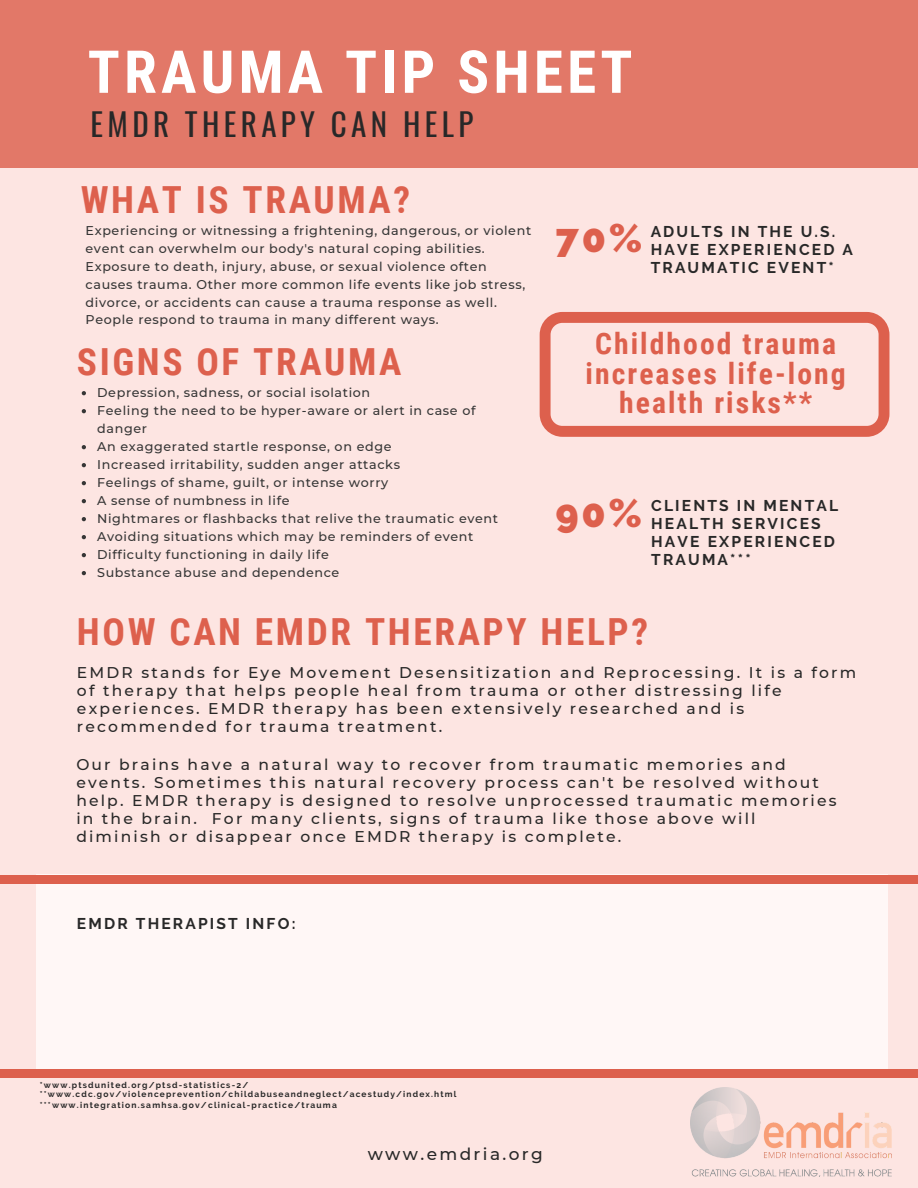
<style>
.page{position:relative;width:918px;height:1188px;background:#fde5e2}
.page>*{position:absolute;margin:0;border:0;box-sizing:border-box;transform-origin:0 0}
.t1{font:700 59.25px "Roboto Condensed";letter-spacing:.07em;color:#fff}
.t2{font:800 39.45px "Raleway";color:#dd604d}
.t3{font:700 37.35px "Roboto Condensed";letter-spacing:.07em;color:#dd604d}
.t4{font:31.05px "Oswald";letter-spacing:.14em;color:#282828}
.t5{font:700 29.7px/29.7px "Roboto Condensed";letter-spacing:.07em;color:#dd604d;text-align:center}
.t6{font:500 16.95px "Montserrat";letter-spacing:.14em;color:#282828}
.t7{font:500 15.6px/18px "Montserrat";letter-spacing:.14em;color:#282828}
.t8{font:700 15.6px/18px "Raleway";letter-spacing:.14em;color:#282828}
.t9{font:500 12.75px/18px "Montserrat";letter-spacing:.05em;color:#363636}
.t10{font:700 8.4px/9.8px "Raleway";letter-spacing:.14em;color:#282828}
</style>
<div class="page">
<div style="left:0;top:0;width:918px;height:168px;background:#e27868"></div>
<svg style="left:540px;top:312px;width:349px;height:125px"></svg>
<div style="left:36px;top:875px;width:852px;height:199px;background:#fff7f6"></div>
<div style="left:0;top:1070px;width:918px;height:8px;background:#dd604d"></div>
<svg style="left:82px;top:391px;width:4px;height:4px"></svg>
<svg style="left:82px;top:409px;width:4px;height:4px"></svg>
<svg style="left:82px;top:445px;width:4px;height:4px"></svg>
<svg style="left:82px;top:463px;width:4px;height:4px"></svg>
<svg style="left:82px;top:481px;width:4px;height:4px"></svg>
<svg style="left:82px;top:499px;width:4px;height:4px"></svg>
<svg style="left:82px;top:517px;width:4px;height:4px"></svg>
<svg style="left:82px;top:535px;width:4px;height:4px"></svg>
<svg style="left:82px;top:553px;width:4px;height:4px"></svg>
<svg style="left:82px;top:571px;width:4px;height:4px"></svg>
<div style="left:0;top:875px;width:918px;height:9px;background:#dd604d"></div>
<img style="left:690px;top:1087px;width:202px;height:89px">
<h1 class="t1" style="left:88px;top:38px;width:546px">TRAUMA TIP SHEET</h1>
<h3 class="t4" style="left:91px;top:100px;width:384px">EMDR THERAPY CAN HELP</h3>
<h3 class="t3" style="left:81px;top:178px;width:331px">WHAT IS TRAUMA?</h3>
<p class="t9" style="left:86px;top:221px;width:447px">Experiencing or witnessing a frightening, dangerous, or violent event can overwhelm our body's natural coping abilities.<br>Exposure to death, injury, abuse, or sexual violence often causes trauma. Other more common life events like job stress, divorce, or accidents can cause a trauma response as well.<br>People respond to trauma in many different ways.</p>
<h2 class="t2" style="left:555px;top:215px;width:88px">70%</h2>
<p class="t8" style="left:651px;top:222px;width:204px">ADULTS IN THE U.S.<br>HAVE EXPERIENCED A<br>TRAUMATIC EVENT*</p>
<h3 class="t3" style="left:77px;top:341px;width:326px">SIGNS OF TRAUMA</h3>
<p class="t9" style="left:97px;top:384px;width:402px">Depression, sadness, or social isolation<br>Feeling the need to be hyper-aware or alert in case of danger<br>An exaggerated startle response, on edge<br>Increased irritability, sudden anger attacks<br>Feelings of shame, guilt, or intense worry<br>A sense of numbness in life<br>Nightmares or flashbacks that relive the traumatic event Avoiding situations which may be reminders of event Difficulty functioning in daily life<br>Substance abuse and dependence</p>
<h3 class="t5" style="left:586px;top:329px;width:262px">Childhood trauma increases life-long health risks**</h3>
<h2 class="t2" style="left:555px;top:489px;width:88px">90%</h2>
<p class="t8" style="left:651px;top:496px;width:188px">CLIENTS IN MENTAL<br>HEALTH SERVICES<br>HAVE EXPERIENCED<br>TRAUMA***</p>
<h3 class="t3" style="left:77px;top:610px;width:573px">HOW CAN EMDR THERAPY HELP?</h3>
<p class="t7" style="left:77px;top:663px;width:781px">EMDR stands for Eye Movement Desensitization and Reprocessing. It is a form of therapy that helps people heal from trauma or other distressing life experiences. EMDR therapy has been extensively researched and is recommended for trauma treatment.</p>
<p class="t7" style="left:76px;top:756px;width:762px">Our brains have a natural way to recover from traumatic memories and events. Sometimes this natural recovery process can't be resolved without help. EMDR therapy is designed to resolve unprocessed traumatic memories in the brain. For many clients, signs of trauma like those above will diminish or disappear once EMDR therapy is complete.</p>
<p class="t8" style="left:77px;top:914px;width:220px">EMDR THERAPIST INFO:</p>
<p class="t10" style="left:40px;top:1080px;width:418px">*www.ptsdunited.org/ptsd-statistics-2/ **www.cdc.gov/violenceprevention/childabuseandneglect/acestudy/index.html</p>
<p class="t10" style="left:40px;top:1100px;width:299px">***www.integration.samhsa.gov/clinical-practice/trauma</p>
<h3 class="t6" style="left:368px;top:1144px;width:177px">www.emdria.org</h3>
</div>
